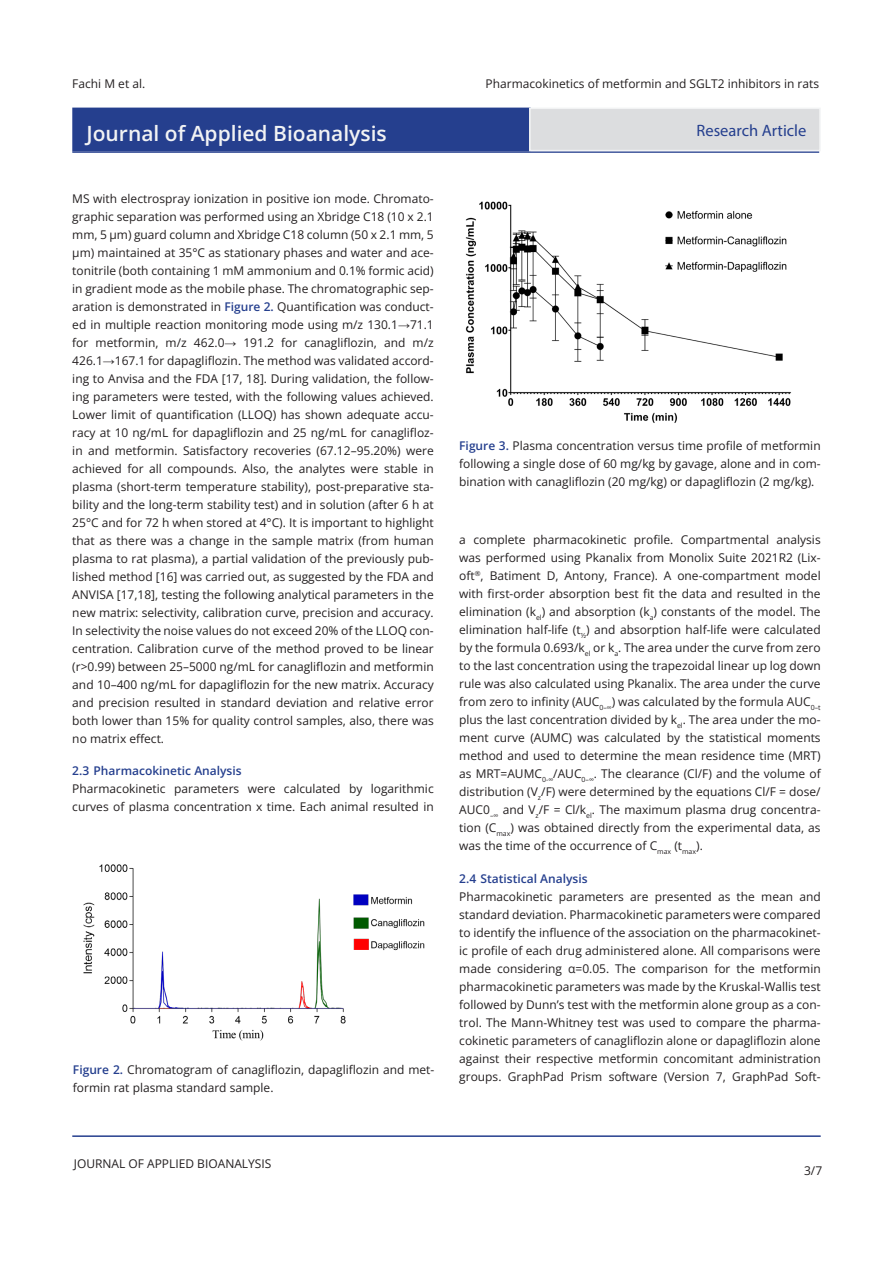
<style>
.page{position:relative;width:893px;height:1263px;background:#fff}
.page>*{position:absolute;margin:0;border:0;box-sizing:border-box;transform-origin:0 0}
.t1{font:600 21px "Open Sans";color:#f2f3f4}
.t2{font:16.5px "Myriad Pro";color:#253f8e}
.t3{font:12px/18px "Open Sans";color:#231f20;text-align:justify}
.t4{font:600 12px "Open Sans";color:#253f8e}
.s1{font-weight:600;color:#253f8e}
.s2{font-family:"Garamond"}
</style>
<div class="page">
<hr style="left:72px;top:1135px;width:749px;height:2px;background:#253f8e">
<hr style="left:72px;top:151px;width:747px;height:2px;background:#253f8e">
<div style="left:73px;top:108px;width:457px;height:43px;background:#253f8e"></div>
<div style="left:530px;top:108px;width:290px;height:43px;background:#dcdddf"></div>
<div style="left:529px;top:108px;width:292px;height:43px;border:2px solid #f2f3f4"></div>
<img style="left:465px;top:201px;width:326px;height:222px">
<img style="left:83px;top:864px;width:342px;height:177px">
<p class="t3" style="left:72px;top:74px;width:75px">Fachi M et al.</p>
<p class="t3" style="left:486px;top:74px;width:335px">Pharmacokinetics of metformin and SGLT2 inhibitors in rats</p>
<h1 class="t1" style="left:87px;top:119px;width:302px">Journal of Applied Bioanalysis</h1>
<h2 class="t2" style="left:696px;top:120px;width:111px">Research Article</h2>
<p class="t3" style="left:72px;top:189px;width:363px">MS with electrospray ionization in positive ion mode. Chromato&shy;graphic separation was performed using an Xbridge C18 (10 x 2.1 mm, 5 µm) guard column and Xbridge C18 column (50 x 2.1 mm, 5 µm) maintained at 35°C as stationary phases and water and ace&shy;tonitrile (both containing 1 mM ammonium and 0.1% formic acid) in gradient mode as the mobile phase. The chromatographic sep&shy;aration is demonstrated in <span class="s1">Figure 2.</span> Quantification was conduct&shy;ed in multiple reaction monitoring mode using m/z 130.1<span class="s2">→</span>71.1 for metformin, m/z 462.0<span class="s2">→</span> 191.2 for canagliflozin, and m/z 426.1<span class="s2">→</span>167.1 for dapagliflozin. The method was validated accord&shy;ing to Anvisa and the FDA [17, 18]. During validation, the follow&shy;ing parameters were tested, with the following values achieved.<br>Lower limit of quantification (LLOQ) has shown adequate accu&shy;racy at 10 ng/mL for dapagliflozin and 25 ng/mL for canaglifloz&shy;in and metformin. Satisfactory recoveries (67.12–95.20%) were achieved for all compounds. Also, the analytes were stable in plasma (short-term temperature stability), post-preparative sta&shy;bility and the long-term stability test) and in solution (after 6 h at 25°C and for 72 h when stored at 4°C). It is important to highlight that as there was a change in the sample matrix (from human plasma to rat plasma), a partial validation of the previously pub&shy;lished method [16] was carried out, as suggested by the FDA and ANVISA [17,18], testing the following analytical parameters in the new matrix: selectivity, calibration curve, precision and accuracy.<br>In selectivity the noise values do not exceed 20% of the LLOQ con&shy;centration. Calibration curve of the method proved to be linear (r&gt;0.99) between 25–5000 ng/mL for canagliflozin and metformin and 10–400 ng/mL for dapagliflozin for the new matrix. Accuracy and precision resulted in standard deviation and relative error both lower than 15% for quality control samples, also, there was no matrix effect.</p>
<p class="t4" style="left:72px;top:762px;width:171px">2.3 Pharmacokinetic Analysis</p>
<p class="t3" style="left:72px;top:779px;width:363px">Pharmacokinetic parameters were calculated by logarithmic curves of plasma concentration x time. Each animal resulted in</p>
<p class="t3" style="left:73px;top:1061px;width:363px"><span class="s1">Figure 2.</span> Chromatogram of canagliflozin, dapagliflozin and met&shy;formin rat plasma standard sample.</p>
<p class="t3" style="left:459px;top:436px;width:363px"><span class="s1">Figure 3.</span> Plasma concentration versus time profile of metformin following a single dose of 60 mg/kg by gavage, alone and in com&shy;bination with canagliflozin (20 mg/kg) or dapagliflozin (2 mg/kg).</p>
<p class="t3" style="left:459px;top:531px;width:363px">a complete pharmacokinetic profile. Compartmental analysis was performed using Pkanalix from Monolix Suite 2021R2 (Lix&shy;oft<sup>®</sup>, Batiment D, Antony, France). A one-compartment model with first-order absorption best fit the data and resulted in the elimination (k<sub>el</sub>) and absorption (k<sub>a</sub>) constants of the model. The elimination half-life (t<sub>½</sub>) and absorption half-life were calculated by the formula 0.693/k<sub>el</sub> or k<sub>a</sub>. The area under the curve from zero to the last concentration using the trapezoidal linear up log down rule was also calculated using Pkanalix. The area under the curve from zero to infinity (AUC<sub>0–∞</sub>) was calculated by the formula AUC<sub>0–t </sub>plus the last concentration divided by k<sub>el</sub>. The area under the mo&shy;ment curve (AUMC) was calculated by the statistical moments method and used to determine the mean residence time (MRT) as MRT=AUMC<sub>0-∞</sub>/AUC<sub>0–∞</sub>. The clearance (Cl/F) and the volume of distribution (V<sub>z</sub>/F) were determined by the equations Cl/F = dose/ AUC0<sub>–∞</sub> and V<sub>z</sub>/F = Cl/k<sub>el</sub>. The maximum plasma drug concentra&shy;tion (C<sub>max</sub>) was obtained directly from the experimental data, as was the time of the occurrence of C<sub>max</sub> (t<sub>max</sub>).</p>
<p class="t4" style="left:459px;top:870px;width:130px">2.4 Statistical Analysis</p>
<p class="t3" style="left:459px;top:887px;width:363px">Pharmacokinetic parameters are presented as the mean and standard deviation. Pharmacokinetic parameters were compared to identify the influence of the association on the pharmacokinet&shy;ic profile of each drug administered alone. All comparisons were made considering α=0.05. The comparison for the metformin pharmacokinetic parameters was made by the Kruskal-Wallis test followed by Dunn’s test with the metformin alone group as a con&shy;trol. The Mann-Whitney test was used to compare the pharma&shy;cokinetic parameters of canagliflozin alone or dapagliflozin alone against their respective metformin concomitant administration groups. GraphPad Prism software (Version 7, GraphPad Soft-</p>
<p class="t3" style="left:74px;top:1154px;width:199px">JOURNAL OF APPLIED BIOANALYSIS</p>
<p class="t3" style="left:804px;top:1161px;width:20px">3/7</p>
</div>
